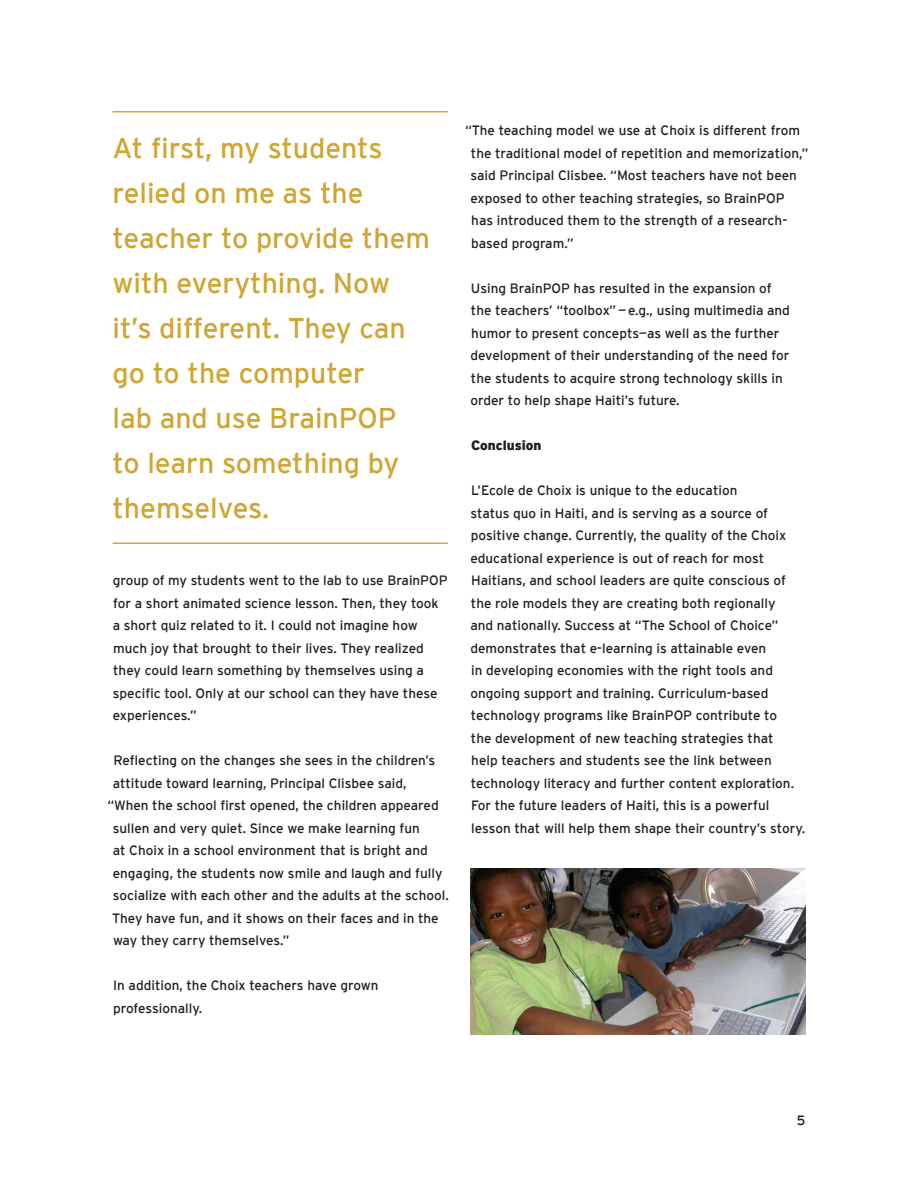
<style>
.page{position:relative;width:918px;height:1188px;background:#fff}
.page>*{position:absolute;margin:0;border:0;box-sizing:border-box;transform-origin:0 0}
.t1{font:28.5px/45px "Interstate";color:#cfa533}
.t2{font:13.5px/22.5px "Interstate";color:#231f20}
.t3{font:900 13.5px "Interstate";color:#231f20}
</style>
<div class="page">
<img style="left:470px;top:868px;width:336px;height:167px">
<hr style="left:112px;top:111px;width:336px;height:1px;background:#cfa533">
<hr style="left:112px;top:543px;width:336px;height:1px;background:#cfa533">
<h1 class="t1" style="left:112px;top:125px;width:319px">At first, my students relied on me as the teacher to provide them with everything. Now it’s different. They can go to the computer<br>lab and use BrainPOP to learn something by themselves.</h1>
<p class="t2" style="left:113px;top:569px;width:336px">group of my students went to the lab to use BrainPOP for a short animated science lesson. Then, they took a short quiz related to it. I could not imagine how much joy that brought to their lives. They realized they could learn something by themselves using a specific tool. Only at our school can they have these experiences.”</p>
<p class="t2" style="left:113px;top:749px;width:323px">Reflecting on the changes she sees in the children’s</p>
<p class="t2" style="left:113px;top:772px;width:295px">attitude toward learning, Principal Clisbee said,</p>
<p class="t2" style="left:107px;top:794px;width:333px">“When the school first opened, the children appeared</p>
<p class="t2" style="left:113px;top:817px;width:309px">sullen and very quiet. Since we make learning fun</p>
<p class="t2" style="left:113px;top:839px;width:317px">at Choix in a school environment that is bright and</p>
<p class="t2" style="left:113px;top:862px;width:331px">engaging, the students now smile and laugh and fully</p>
<p class="t2" style="left:113px;top:884px;width:337px">socialize with each other and the adults at the school.</p>
<p class="t2" style="left:112px;top:907px;width:328px">They have fun, and it shows on their faces and in the</p>
<p class="t2" style="left:113px;top:929px;width:178px">way they carry themselves.”</p>
<p class="t2" style="left:113px;top:974px;width:267px">In addition, the Choix teachers have grown professionally.</p>
<p class="t2" style="left:470px;top:119px;width:340px;text-indent:-5px">“The teaching model we use at Choix is different from the traditional model of repetition and memorization,” said Principal Clisbee. “Most teachers have not been exposed to other teaching strategies, so BrainPOP has introduced them to the strength of a research&shy;based program.”</p>
<p class="t2" style="left:470px;top:276px;width:321px">Using BrainPOP has resulted in the expansion of the teachers’ “toolbox”—e.g., using multimedia and humor to present concepts—as well as the further development of their understanding of the need for the students to acquire strong technology skills in order to help shape Haiti’s future.</p>
<p class="t3" style="left:471px;top:438px;width:72px">Conclusion</p>
<p class="t2" style="left:470px;top:479px;width:336px">L’Ecole de Choix is unique to the education<br>status quo in Haiti, and is serving as a source of positive change. Currently, the quality of the Choix educational experience is out of reach for most Haitians, and school leaders are quite conscious of the role models they are creating both regionally<br>and nationally. Success at “The School of Choice” demonstrates that e-learning is attainable even<br>in developing economies with the right tools and ongoing support and training. Curriculum-based technology programs like BrainPOP contribute to<br>the development of new teaching strategies that<br>help teachers and students see the link between technology literacy and further content exploration.<br>For the future leaders of Haiti, this is a powerful lesson that will help them shape their country’s story.</p>
<p class="t2" style="left:797px;top:1109px;width:10px">5</p>
</div>
